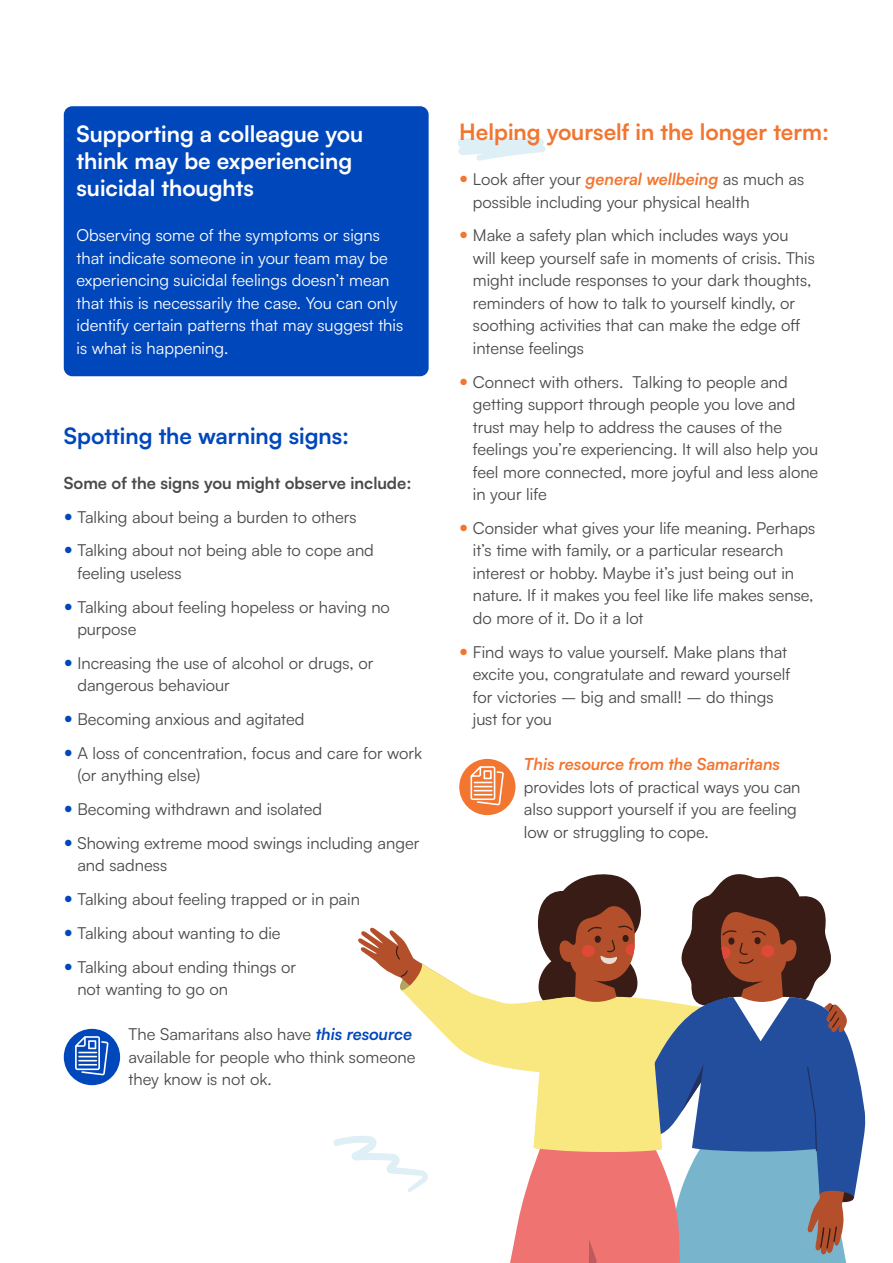
<style>
.page{position:relative;width:893px;height:1263px;background:#fff}
.page>*{position:absolute;margin:0;border:0;box-sizing:border-box;transform-origin:0 0}
.t1{font:700 22.5px/27px "Satoshi";color:#fff}
.t2{font:700 22.5px "Satoshi";color:#f27530}
.t3{font:700 22.5px "Satoshi";color:#0047bb}
.t4{font:16.5px/22.5px "Satoshi";color:#4a4a49}
.t5{font:16.5px/22.5px "Satoshi";color:#fff}
.t6{font:700 16.5px "Satoshi";color:#4a4a49}
.s1{font-weight:700;font-style:italic;color:#0047bb}
.s2{font-weight:700;font-style:italic;color:#f27530}
</style>
<div class="page">
<svg style="left:457px;top:138px;width:88px;height:23px"></svg>
<div style="left:64px;top:106px;width:365px;height:270px;background:#0047bb;border-radius:9px"></div>
<div style="left:459px;top:759px;width:56px;height:56px;background:#f27530;border-radius:50%"></div>
<svg style="left:470px;top:766px;width:34px;height:39px"></svg>
<div style="left:64px;top:1029px;width:56px;height:56px;background:#0047bb;border-radius:50%"></div>
<svg style="left:75px;top:1036px;width:34px;height:39px"></svg>
<svg style="left:333px;top:874px;width:533px;height:389px"></svg>
<p class="t1" style="left:77px;top:119px;width:288px">Supporting a colleague you think may be experiencing suicidal thoughts</p>
<p class="t5" style="left:77px;top:223px;width:328px">Observing some of the symptoms or signs that indicate someone in your team may be experiencing suicidal feelings doesn’t mean that this is necessarily the case. You can only identify certain patterns that may suggest this is what is happening.</p>
<p class="t3" style="left:64px;top:419px;width:287px">Spotting the warning signs:</p>
<p class="t6" style="left:64px;top:471px;width:349px">Some of the signs you might observe include:</p>
<p class="t4" style="left:77px;top:505px;width:281px">Talking about being a burden to others</p>
<p class="t4" style="left:77px;top:538px;width:298px">Talking about not being able to cope and feeling useless</p>
<p class="t4" style="left:77px;top:595px;width:314px">Talking about feeling hopeless or having no purpose</p>
<p class="t4" style="left:77px;top:651px;width:298px">Increasing the use of alcohol or drugs, or dangerous behaviour</p>
<p class="t4" style="left:77px;top:707px;width:228px">Becoming anxious and agitated</p>
<p class="t4" style="left:77px;top:741px;width:346px">A loss of concentration, focus and care for work (or anything else)</p>
<p class="t4" style="left:77px;top:797px;width:246px">Becoming withdrawn and isolated</p>
<p class="t4" style="left:77px;top:831px;width:343px">Showing extreme mood swings including anger and sadness</p>
<p class="t4" style="left:77px;top:887px;width:284px">Talking about feeling trapped or in pain</p>
<p class="t4" style="left:77px;top:921px;width:205px">Talking about wanting to die</p>
<p class="t4" style="left:77px;top:955px;width:220px">Talking about ending things or not wanting to go on</p>
<p class="t4" style="left:129px;top:1022px;width:288px">The Samaritans also have <span class="s1">this resource </span>available for people who think someone they know is not ok.</p>
<p class="t2" style="left:459px;top:116px;width:371px">Helping yourself in the longer term:</p>
<p class="t4" style="left:473px;top:167px;width:333px">Look after your <span class="s2">general wellbeing</span> as much as possible including your physical health</p>
<p class="t4" style="left:473px;top:223px;width:344px">Make a safety plan which includes ways you will keep yourself safe in moments of crisis. This might include responses to your dark thoughts, reminders of how to talk to yourself kindly, or soothing activities that can make the edge off intense feelings</p>
<p class="t4" style="left:473px;top:370px;width:347px">Connect with others. Talking to people and getting support through people you love and trust may help to address the causes of the feelings you’re experiencing. It will also help you feel more connected, more joyful and less alone in your life</p>
<p class="t4" style="left:473px;top:516px;width:344px">Consider what gives your life meaning. Perhaps it’s time with family, or a particular research interest or hobby. Maybe it’s just being out in nature. If it makes you feel like life makes sense, do more of it. Do it a lot</p>
<p class="t4" style="left:473px;top:640px;width:319px">Find ways to value yourself. Make plans that excite you, congratulate and reward yourself for victories – big and small! – do things just for you</p>
<p class="t4" style="left:524px;top:752px;width:278px"><span class="s2">This resource from the Samaritans </span>provides lots of practical ways you can also support yourself if you are feeling low or struggling to cope.</p>
</div>
